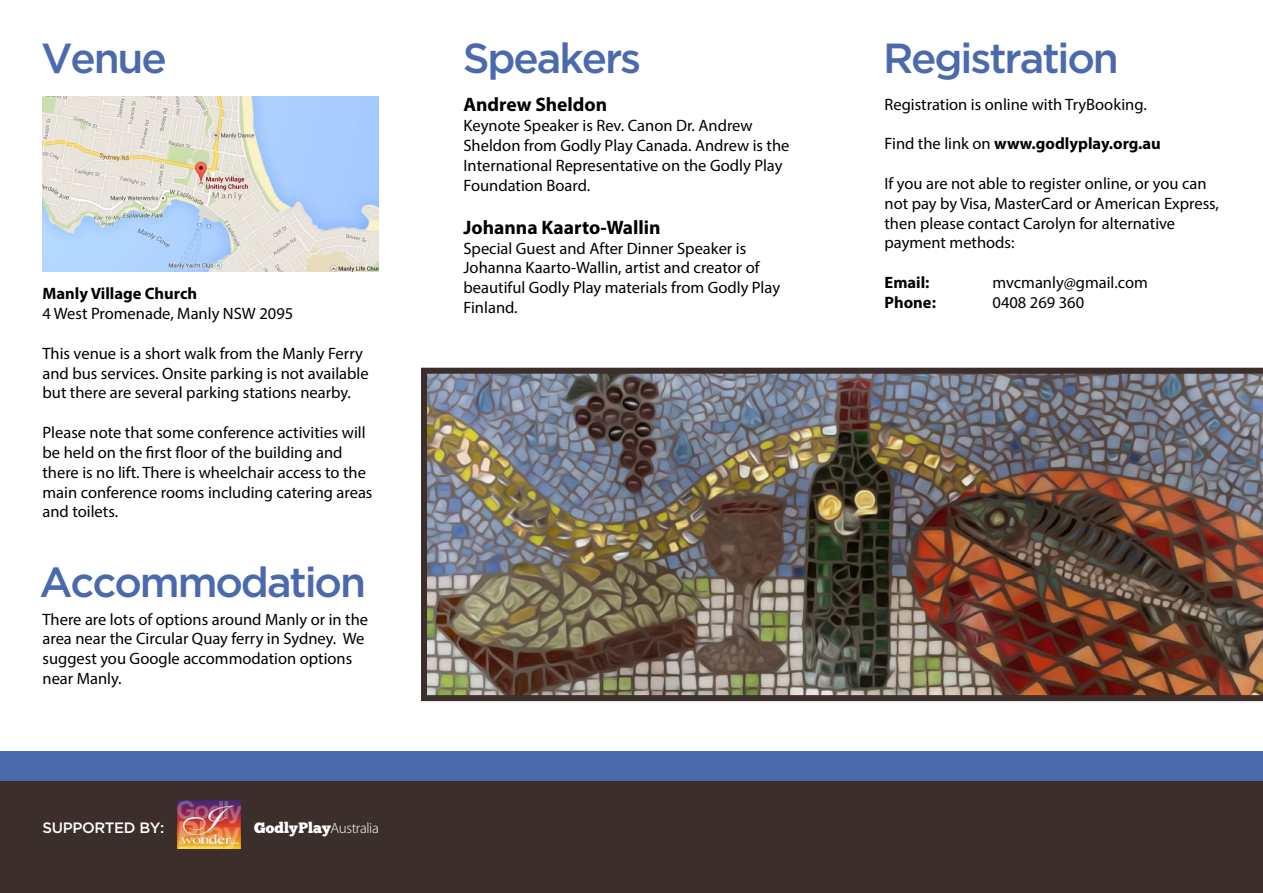
<style>
.page{position:relative;width:1263px;height:893px;background:#fff}
.page>*{position:absolute;margin:0;border:0;box-sizing:border-box;transform-origin:0 0}
.t1{font:500 42px "Gotham";letter-spacing:-.05em;color:#4b6aae}
.t2{font:700 19.5px "Myriad Pro";color:#000}
.t3{font:16.5px/19.8px "Myriad Pro";color:#000}
.t4{font:700 16.5px "Myriad Pro";color:#000}
.t5{font:15px "Chunk Five";color:#fff}
.t6{font:500 15px "Gotham";letter-spacing:-.025em;color:#fff}
.s1{font-family:"Myriad Pro";font-weight:300}
.s2{font-weight:400}
</style>
<div class="page">
<div style="left:0;top:752px;width:1263px;height:141px;background:#4b6aae"></div>
<div style="left:0;top:781px;width:1263px;height:112px;background:#3b2e2b"></div>
<img style="left:179px;top:802px;width:60px;height:45px">
<div style="left:176px;top:799px;width:66px;height:51px;border:2px solid #3b2e2b"></div>
<img style="left:421px;top:368px;width:842px;height:333px">
<img style="left:43px;top:97px;width:335px;height:175px">
<h1 class="t1" style="left:41px;top:34px;width:127px">Venue</h1>
<h1 class="t1" style="left:463px;top:34px;width:180px">Speakers</h1>
<h1 class="t1" style="left:883px;top:34px;width:237px">Registration</h1>
<p class="t4" style="left:43px;top:283px;width:156px">Manly Village Church</p>
<p class="t3" style="left:43px;top:304px;width:252px">4 West Promenade, Manly NSW 2095</p>
<p class="t3" style="left:43px;top:343px;width:328px">This venue is a short walk from the Manly Ferry and bus services. Onsite parking is not available but there are several parking stations nearby.</p>
<p class="t3" style="left:43px;top:422px;width:331px">Please note that some conference activities will be held on the first floor of the building and there is no lift. There is wheelchair access to the main conference rooms including catering areas and toilets.</p>
<h1 class="t1" style="left:40px;top:559px;width:328px">Accommodation</h1>
<p class="t3" style="left:43px;top:609px;width:327px">There are lots of options around Manly or in the area near the Circular Quay ferry in Sydney. We suggest you Google accommodation options near Manly.</p>
<p class="t6" style="left:43px;top:819px;width:123px">Supported by:</p>
<p class="t5" style="left:254px;top:819px;width:126px">GodlyPlay<span class="s1">Australia</span></p>
<p class="t2" style="left:463px;top:92px;width:145px">Andrew Sheldon</p>
<p class="t3" style="left:463px;top:115px;width:327px">Keynote Speaker is Rev. Canon Dr. Andrew Sheldon from Godly Play Canada. Andrew is the International Representative on the Godly Play Foundation Board.</p>
<p class="t2" style="left:463px;top:214px;width:199px">Johanna Kaarto-Wallin</p>
<p class="t3" style="left:463px;top:238px;width:318px">Special Guest and After Dinner Speaker is Johanna Kaarto-Wallin, artist and creator of beautiful Godly Play materials from Godly Play Finland.</p>
<p class="t3" style="left:884px;top:94px;width:264px">Registration is online with TryBooking.</p>
<p class="t4" style="left:884px;top:133px;width:278px"><span class="s2">Find the link on</span> www.godlyplay.org.au</p>
<p class="t3" style="left:884px;top:173px;width:336px">If you are not able to register online, or you can not pay by Visa, MasterCard or American Express, then please contact Carolyn for alternative payment methods:</p>
<p class="t4" style="left:884px;top:272px;width:47px">Email:</p>
<p class="t3" style="left:992px;top:272px;width:157px">mvcmanly@gmail.com</p>
<p class="t4" style="left:884px;top:291px;width:53px">Phone:</p>
<p class="t3" style="left:992px;top:292px;width:93px">0408 269 360</p>
</div>
